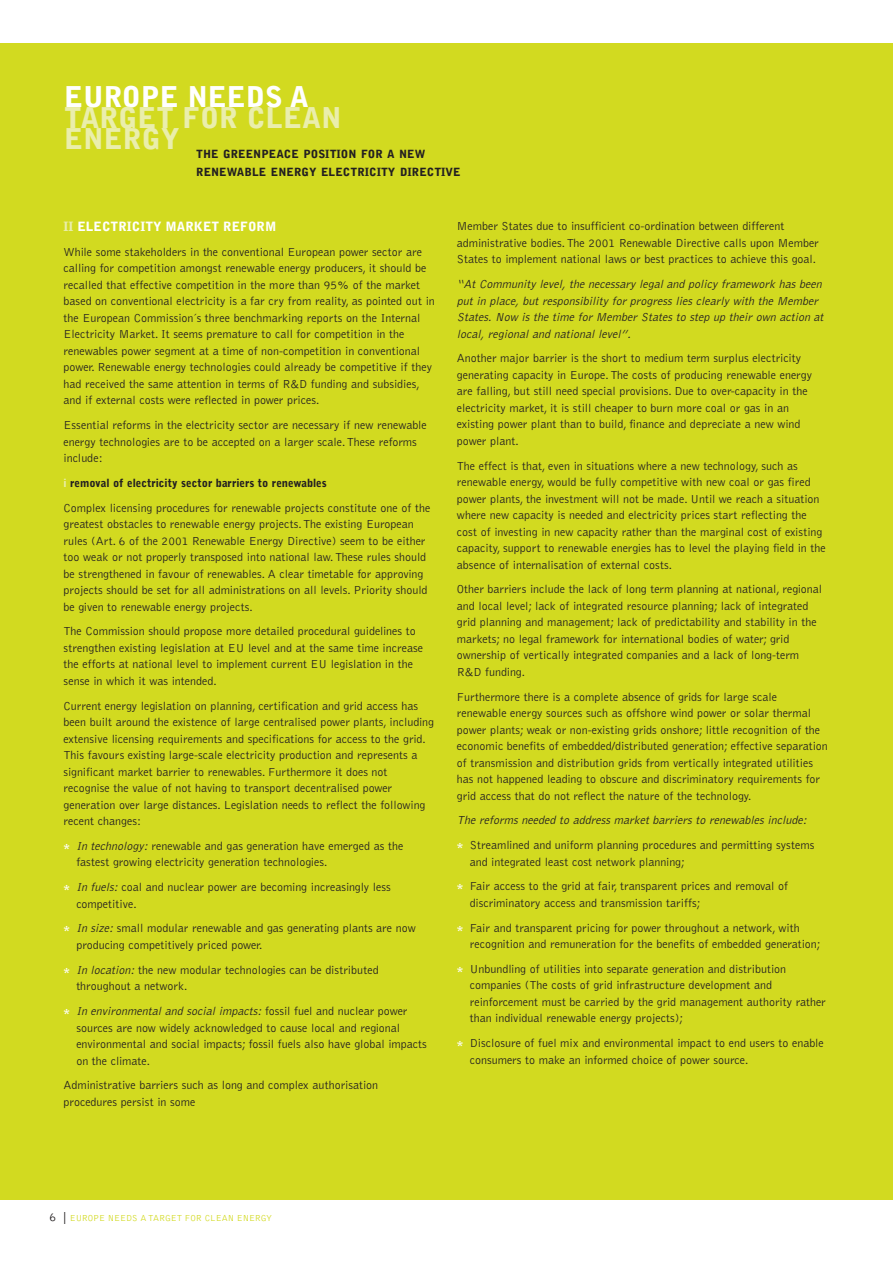
<style>
.page{position:relative;width:893px;height:1263px;background:#fff}
.page>*{position:absolute;margin:0;border:0;box-sizing:border-box;transform-origin:0 0}
.t1{font:900 28.5px/21px "Bell Gothic";color:#eaeeac}
.t2{font:900 28.5px "Bell Gothic";color:#fff}
.t3{font:900 12.75px "Bell Gothic";color:#fff}
.t4{font:300 12px/16.5px "Bell Gothic";color:#231f20}
.t5{font:italic 300 12px/16.5px "Bell Gothic";color:#231f20}
.t6{font:900 11.25px/18px "Bell Gothic";color:#231f20}
.t7{font:300 9px "Bell Gothic";color:#d2da20}
.s1{color:#eaeeac}
.s2{font-weight:900;color:#fff}
.s3{font-style:italic}
.s4{font-weight:900;font-style:normal;color:#fff}
.s5{font-style:normal}
.s6{font-size:12px;color:#231f20}
</style>
<div class="page">
<div style="left:0;top:43px;width:893px;height:1157px;background:#d2da20"></div>
<h1 class="t2" style="left:64px;top:87px;width:246px">EUROPE NEEDS A</h1>
<h1 class="t1" style="left:64px;top:111px;width:279px">TARGET FOR CLEAN<br>ENERGY</h1>
<p class="t6" style="left:196px;top:146px;width:266px">THE GREENPEACE POSITION FOR A NEW<br>RENEWABLE ENERGY ELECTRICITY DIRECTIVE</p>
<p class="t3" style="left:64px;top:222px;width:214px"><span class="s1">II</span> ELECTRICITY MARKET REFORM</p>
<p class="t4" style="left:64px;top:243px;width:373px">While some stakeholders in the conventional European power sector are calling for competition amongst renewable energy producers, it should be recalled that effective competition in the more than 95% of the market based on conventional electricity is a far cry from reality, as pointed out in the European Commission´s three benchmarking reports on the Internal Electricity Market. It seems premature to call for competition in the renewables power segment at a time of non-competition in conventional power. Renewable energy technologies could already be competitive if they had received the same attention in terms of R&amp;D funding and subsidies, and if external costs were reflected in power prices.</p>
<p class="t4" style="left:64px;top:417px;width:365px">Essential reforms in the electricity sector are necessary if new renewable energy technologies are to be accepted on a larger scale.These reforms include:</p>
<p class="t6" style="left:64px;top:475px;width:265px"><span class="s1">i</span> removal of electricity sector barriers to renewables</p>
<p class="t4" style="left:64px;top:499px;width:368px">Complex licensing procedures for renewable projects constitute one of the greatest obstacles to renewable energy projects.The existing European rules (Art. 6 of the 2001 Renewable Energy Directive) seem to be either too weak or not properly transposed into national law.These rules should be strengthened in favour of renewables. A clear timetable for approving projects should be set for all administrations on all levels. Priority should be given to renewable energy projects.</p>
<p class="t4" style="left:64px;top:623px;width:361px">The Commission should propose more detailed procedural guidelines to strengthen existing legislation at EU level and at the same time increase the efforts at national level to implement current EU legislation in the sense in which it was intended.</p>
<p class="t4" style="left:64px;top:697px;width:372px">Current energy legislation on planning, certification and grid access has been built around the existence of large centralised power plants, including extensive licensing requirements and specifications for access to the grid.<br>This favours existing large-scale electricity production and represents a significant market barrier to renewables. Furthermore it does not recognise the value of not having to transport decentralised power generation over large distances. Legislation needs to reflect the following recent changes:</p>
<p class="t4" style="left:76px;top:837px;width:328px;text-indent:-13px"><span class="s2">*</span> <span class="s3">In technology:</span>renewable and gas generation have emerged as the fastest growing electricity generation technologies.</p>
<p class="t4" style="left:76px;top:879px;width:316px;text-indent:-13px"><span class="s2">*</span> <span class="s3">In fuels:</span>coal and nuclear power are becoming increasingly less competitive.</p>
<p class="t4" style="left:76px;top:920px;width:341px;text-indent:-13px"><span class="s2">*</span> <span class="s3">In size:</span>small modular renewable and gas generating plants are now producing competitively priced power.</p>
<p class="t4" style="left:76px;top:961px;width:304px;text-indent:-13px"><span class="s2">*</span> <span class="s3">In location:</span>the new modular technologies can be distributed throughout a network.</p>
<p class="t4" style="left:76px;top:1002px;width:352px;text-indent:-13px"><span class="s2">*</span> <span class="s3">In environmental and social impacts:</span> fo s s i l f u e l a n d n u c l e a r p owe r sources are now widely acknowledged to cause local and regional environmental and social impacts; fossil fuels also have global impacts on the climate.</p>
<p class="t4" style="left:64px;top:1077px;width:316px">Administrative barriers such as long and complex authorisation procedures persist in some</p>
<p class="t4" style="left:457px;top:218px;width:363px">Member States due to insufficient co-ordination between different administrative bodies.The 2001 Renewable Directive calls upon Member<br>States to implement national laws or best practices to achieve this goal.</p>
<p class="t5" style="left:457px;top:275px;width:371px">“At Community level, the necessary legal and policy framework has been put in place, but responsibility for progress lies clearly with the Member States. Now is the time for Member States to step up their own action at local, regional and national level”.</p>
<p class="t4" style="left:457px;top:350px;width:357px">Another major barrier is the short to medium term surplus electricity generating capacity in Europe.The costs of producing renewable energy are falling, but still need special provisions. Due to over-capacity in the electricity market, it is still cheaper to burn more coal or gas in an existing power plant than to build, finance and depreciate a new wind power plant.</p>
<p class="t4" style="left:457px;top:457px;width:370px">The effect is that, even in situations where a new technology, such as renewable energy, would be fully competitive with new coal or gas fired power plants, the investment will not be made. Until we reach a situation where new capacity is needed and electricity prices start reflecting the cost of investing in new capacity rather than the marginal cost of existing capacity, support to renewable energies has to level the playing field in the absence of internalisation of external costs.</p>
<p class="t4" style="left:457px;top:581px;width:367px">Other barriers include the lack of long term planning at national, regional and local level; lack of integrated resource planning; lack of integrated grid planning and management; lack of predictability and stability in the markets; no legal framework for international bodies of water; grid ownership of vertically integrated companies and a lack of long-term R&amp;D funding.</p>
<p class="t4" style="left:457px;top:688px;width:372px">Furthermore there is a complete absence of grids for large scale renewable energy sources such as offshore wind power or solar thermal power plants; weak or non-existing grids onshore; little recognition of the economic benefits of embedded/distributed generation; effective separation of transmission and distribution grids from vertically integrated utilities has not happened leading to obscure and discriminatory requirements for grid access that do not reflect the nature of the technology.</p>
<p class="t5" style="left:457px;top:808px;width:359px;line-height:24.8px">The reforms needed to address market barriers to renewables include: <span class="s4">*</span> <span class="s5">Streamlined and uniform planning procedures and permitting systems</span></p>
<p class="t4" style="left:457px;top:849px;width:333px;line-height:24.8px;text-indent:13px">and integrated least cost network planning;<br><span class="s2">*</span> Fair access to the grid at fair, transparent prices and removal of</p>
<p class="t4" style="left:457px;top:890px;width:344px;line-height:24.8px;text-indent:13px">discriminatory access and transmission tariffs;<br><span class="s2">*</span> Fair and transparent pricing for power throughout a network, with</p>
<p class="t4" style="left:457px;top:931px;width:366px;line-height:24.8px;text-indent:13px">recognition and remuneration for the benefits of embedded generation; <span class="s2">*</span> Unbundling of utilities into separate generation and distribution</p>
<p class="t4" style="left:470px;top:977px;width:358px">companies (The costs of grid infrastructure development and reinforcement must be carried by the grid management authority rather than individual renewable energy projects);</p>
<p class="t4" style="left:470px;top:1034px;width:356px;text-indent:-13px"><span class="s2">*</span> Disclosure of fuel mix and environmental impact to end users to enable consumers to make an informed choice of power source.</p>
<p class="t7" style="left:50px;top:1212px;width:224px"><span class="s6">6 |</span> EUROPE NEEDS A TARGET FOR CLEAN ENERGY</p>
</div>
